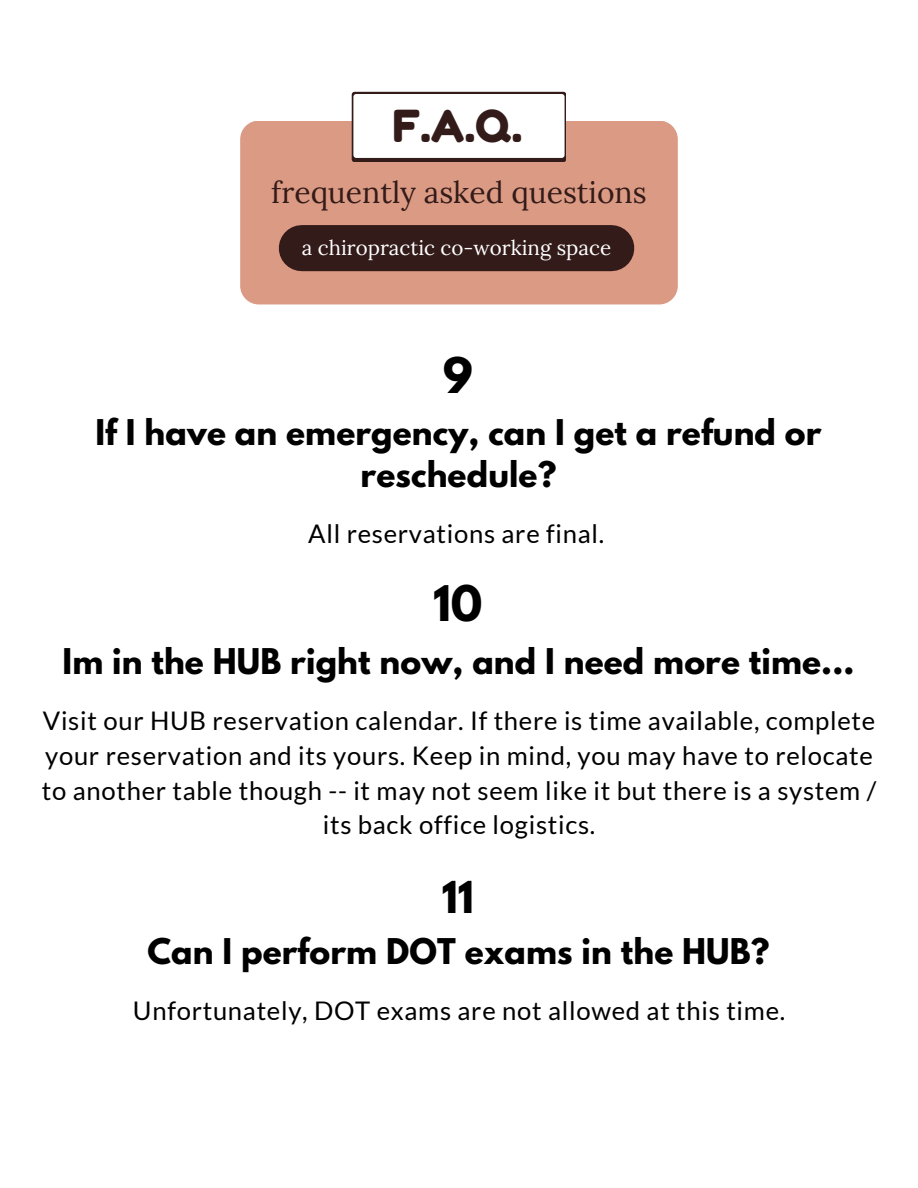
<style>
.page{position:relative;width:918px;height:1188px;background:#fff}
.page>*{position:absolute;margin:0;border:0;box-sizing:border-box;transform-origin:0 0}
.t1{font:44.1px "Fredoka One";color:#331b19}
.t2{font:700 43.5px "League Spartan";color:#000}
.t3{font:700 39px "League Spartan";color:#000}
.t4{font:700 31.35px/41.7px "League Spartan";letter-spacing:.005em;color:#000;text-align:center}
.t5{font:30px "Lora";color:#331b19}
.t6{font:25.65px/34.8px "Lato";letter-spacing:.03em;color:#000;text-align:center}
.t7{font:20.55px "Lora";color:#fff}
</style>
<div class="page">
<div style="left:240px;top:121px;width:438px;height:183px;background:#db9a83;border-radius:19px"></div>
<div style="left:302px;top:225px;width:309px;height:46px;background:#331b19"></div>
<div style="left:352px;top:92px;width:214px;height:70px;background:#331b19;border-radius:3px"></div>
<div style="left:353px;top:94px;width:212px;height:64px;background:#fff;border-radius:3px"></div>
<p class="t1" style="left:392px;top:99px;width:131px">F.A.Q.</p>
<p class="t5" style="left:271px;top:173px;width:377px">frequently asked questions</p>
<p class="t7" style="left:302px;top:234px;width:311px">a chiropractic co-working space</p>
<p class="t2" style="left:443px;top:354px;width:31px">9</p>
<p class="t4" style="left:95px;top:415px;width:728px">If I have an emergency, can I get a refund or reschedule?</p>
<p class="t6" style="left:308px;top:516px;width:297px">All reservations are final.</p>
<p class="t2" style="left:433px;top:582px;width:51px">10</p>
<p class="t4" style="left:63px;top:644px;width:793px">Im in the HUB right now, and I need more time...</p>
<p class="t6" style="left:42px;top:703px;width:836px">Visit our HUB reservation calendar. If there is time available, complete your reservation and its yours. Keep in mind, you may have to relocate to another table though -- it may not seem like it but there is a system / its back office logistics.</p>
<p class="t3" style="left:442px;top:878px;width:34px">11</p>
<p class="t4" style="left:147px;top:935px;width:624px">Can I perform DOT exams in the HUB?</p>
<p class="t6" style="left:133px;top:993px;width:654px">Unfortunately, DOT exams are not allowed at this time.</p>
</div>
